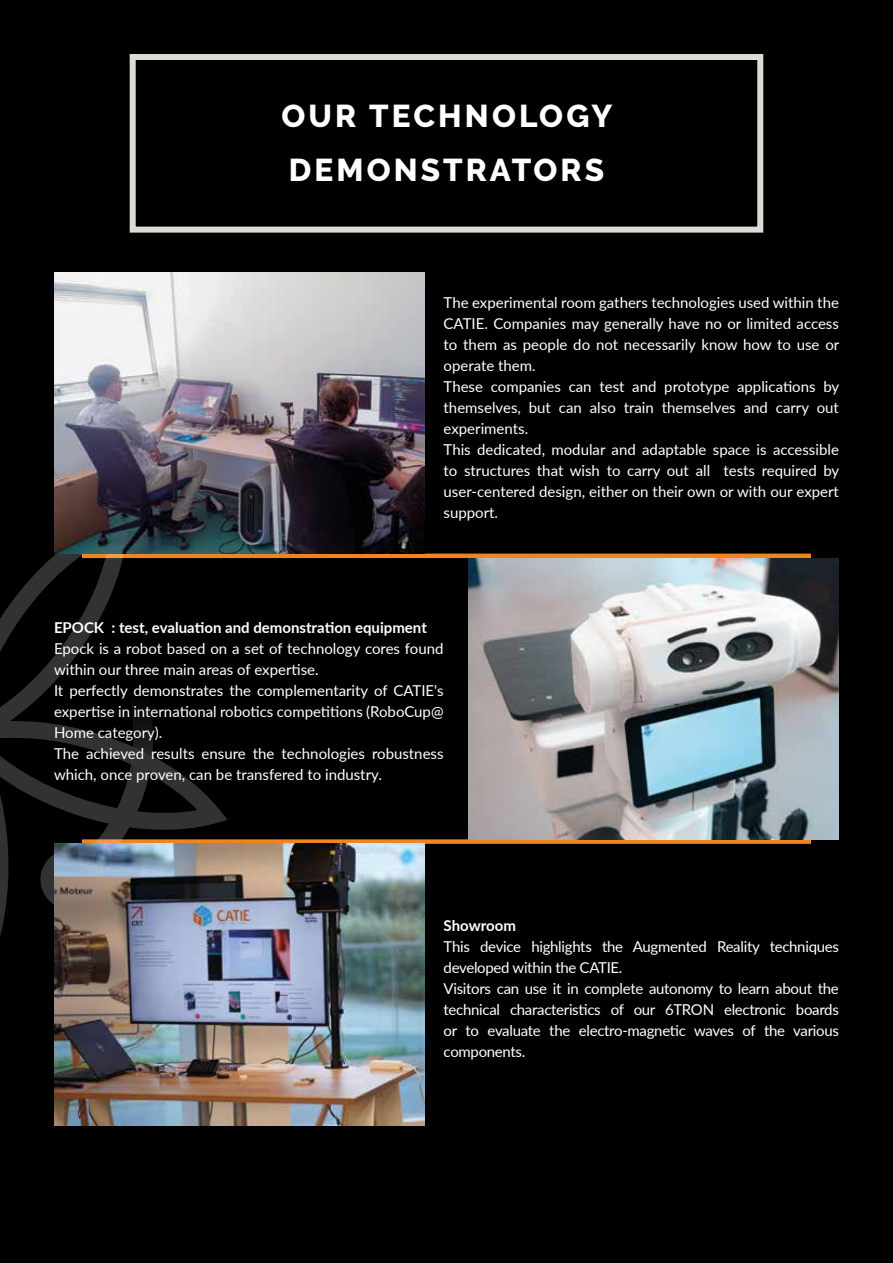
<style>
.page{position:relative;width:893px;height:1263px;background:#000}
.page>*{position:absolute;margin:0;border:0;box-sizing:border-box;transform-origin:0 0}
.t1{font:800 31.5px/54px "Raleway";letter-spacing:.1em;color:#fff}
.t2{font:15px/21px "Lato";color:#fff}
.t3{font:15px/21px "Lato";letter-spacing:-.02em;color:#fff}
.t4{font:700 15px "Lato";color:#fff}
</style>
<div class="page">
<hr style="left:82px;top:554px;width:729px;height:4px;background:#f1841a">
<div style="left:82px;top:839px;width:729px;height:5px;background:#f1841a"></div>
<svg style="left:0;top:553px;width:228px;height:383px"></svg>
<div style="left:130px;top:54px;width:633px;height:179px;border:6px solid #dfdcd5"></div>
<img style="left:469px;top:558px;width:370px;height:281px">
<img style="left:54px;top:844px;width:370px;height:281px">
<img style="left:54px;top:272px;width:370px;height:281px">
<h1 class="t1" style="left:282px;top:90px;width:332px">OUR TECHNOLOGY<br>DEMONSTRATORS</h1>
<p class="t2" style="left:444px;top:292px;width:397px">The experimental room gathers technologies used within the CATIE. Companies may generally have no or limited access to them as people do not necessarily know how to use or operate them.<br>These companies can test and prototype applications by themselves, but can also train themselves and carry out experiments.<br>This dedicated, modular and adaptable space is accessible to structures that wish to carry out all tests required by user-centered design, either on their own or with our expert support.</p>
<p class="t4" style="left:54px;top:616px;width:374px">EPOCK : test, evaluation and demonstration equipment</p>
<p class="t2" style="left:54px;top:637px;width:391px">Epock is a robot based on a set of technology cores found within our three main areas of expertise.<br>It perfectly demonstrates the complementarity of CATIE's expertise in international robotics competitions (RoboCup@ Home category).<br>The achieved results ensure the technologies robustness which, once proven, can be transfered to industry.</p>
<p class="t4" style="left:444px;top:914px;width:74px">Showroom</p>
<p class="t3" style="left:444px;top:935px;width:397px">This device highlights the Augmented Reality techniques developed within the CATIE.<br>Visitors can use it in complete autonomy to learn about the technical characteristics of our 6TRON electronic boards or to evaluate the electro-magnetic waves of the various components.</p>
</div>
